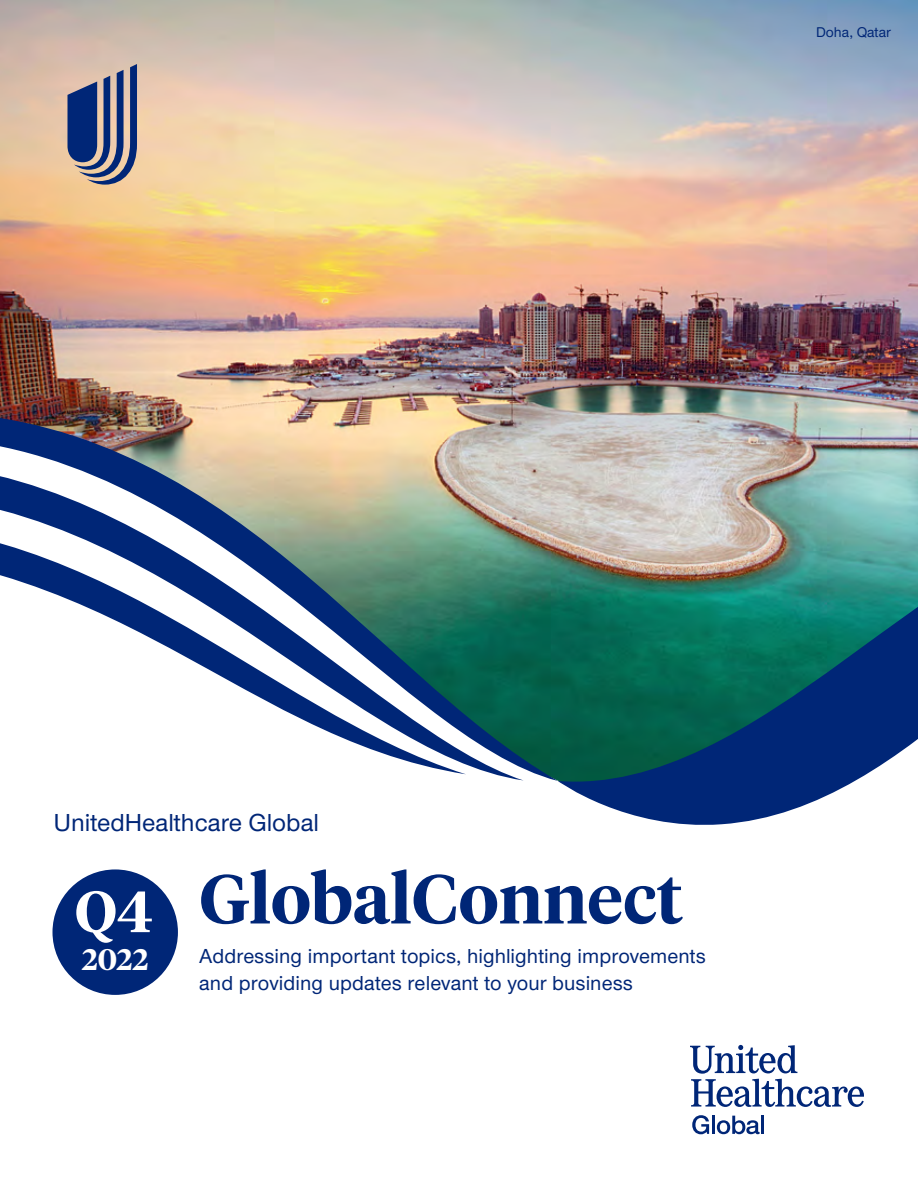
<style>
.page{position:relative;width:918px;height:1188px;background:#fff}
.page>*{position:absolute;margin:0;border:0;box-sizing:border-box;transform-origin:0 0}
.t1{font:600 69px "UHC Serif Headline";color:#002677}
.Body{font:600 57.9px "UHC Serif Headline";color:#fff}
.Body-2{font:600 29.7px "UHC Serif Headline";color:#fff}
.t2{font:500 25.5px "UHC Sans";color:#002677}
.t3{font:500 21px/27px "UHC Sans";letter-spacing:.005em;color:#002677}
.Body-3{font:500 14.7px "UHC Sans";color:#002677}
</style>
<div class="page">
<img style="left:0;top:0;width:918px;height:511px">
<svg style="left:68px;top:64px;width:69px;height:121px;background:#6c718e"></svg>
<svg style="left:690px;top:1045px;width:174px;height:62px"></svg>
<svg style="left:692px;top:1115px;width:17px;height:19px"></svg>
<hr style="left:712px;top:1116px;width:3px;height:18px;background:#002677">
<svg style="left:717px;top:1116px;width:43px;height:18px"></svg>
<hr style="left:761px;top:1116px;width:3px;height:18px;background:#002677">
<div style="left:52px;top:869px;width:126px;height:126px;background:#002677;border-radius:50%"></div>
<svg style="left:558px;top:511px;width:360px;height:314px;background:#37747d"></svg>
<img style="left:0;top:389px;width:558px;height:392px">
<p class="Body-3" style="left:816px;top:22px;width:76px">Doha, Qatar</p>
<p class="t2" style="left:54px;top:805px;width:267px">UnitedHealthcare Global</p>
<p class="Body" style="left:75px;top:872px;width:80px">Q4</p>
<p class="t1" style="left:199px;top:852px;width:485px">GlobalConnect</p>
<p class="Body-2" style="left:82px;top:939px;width:68px">2022</p>
<p class="t3" style="left:199px;top:941px;width:508px">Addressing important topics, highlighting improvements and providing updates relevant to your business</p>
</div>
